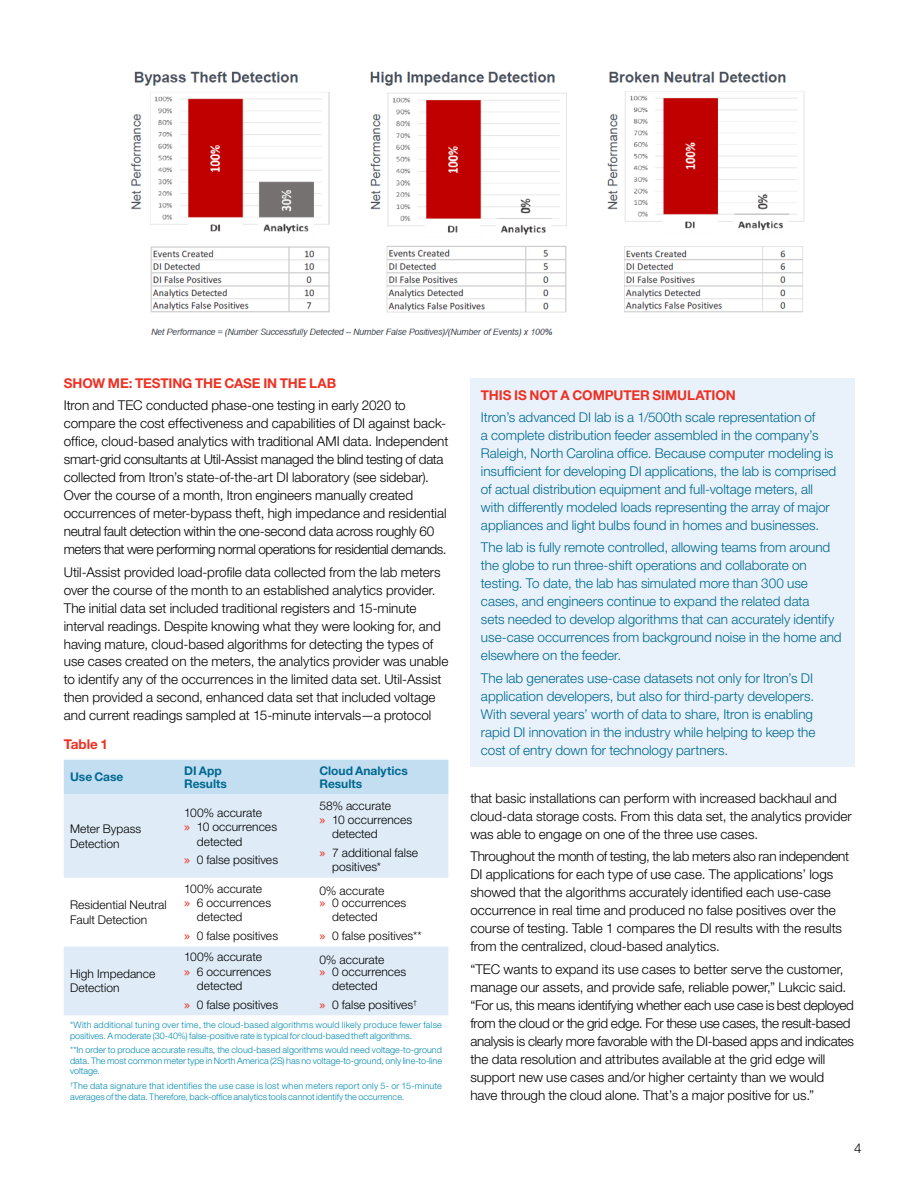
<style>
.page{position:relative;width:918px;height:1188px;background:#fff}
.page>*{position:absolute;margin:0;border:0;box-sizing:border-box;transform-origin:0 0}
.t1{font:300 13.5px/18px "Helvetica Neue LT Std";color:#000}
.t2{font:300 13.5px/18px "Helvetica Neue LT Std";color:#006991}
.t3{font:700 13.5px "Helvetica Neue LT Std";letter-spacing:-.01em;color:#ee3124}
.t4{font:300 12px/14.4px "Helvetica Neue LT Std";letter-spacing:.005em;color:#000}
.t5{font:700 12px/13.5px "Helvetica Neue LT Std";letter-spacing:-.005em;color:#006991}
.t6{font:300 9px/10.5px "Helvetica Neue LT Std";letter-spacing:.005em;color:#008aaf}
.s1{font-family:"Lucida Grande";font-weight:400;color:#ee3124}
</style>
<div class="page">
<div style="left:64px;top:760px;width:384px;height:35px;background:#c4def1"></div>
<svg style="left:64px;top:795px;width:384px;height:220px;fill:#dfecf7"></svg>
<img style="left:130px;top:71px;width:675px;height:266px">
<div style="left:470px;top:378px;width:385px;height:389px;background:#e9f2fa"></div>
<p class="t3" style="left:64px;top:375px;width:274px">SHOW ME: TESTING THE CASE IN THE LAB</p>
<p class="t1" style="left:64px;top:396px;width:386px">Itron and TEC conducted phase-one testing in early 2020 to compare the cost effectiveness and capabilities of DI against back&shy;office, cloud-based analytics with traditional AMI data. Independent smart-grid consultants at Util-Assist managed the blind testing of data collected from Itron’s state-of-the-art DI laboratory (see sidebar).<br>Over the course of a month, Itron engineers manually created occurrences of meter-bypass theft, high impedance and residential neutral fault detection within the one-second data across roughly 60 meters that were performing normal operations for residential demands.</p>
<p class="t1" style="left:64px;top:562px;width:386px">Util-Assist provided load-profile data collected from the lab meters over the course of the month to an established analytics provider.<br>The initial data set included traditional registers and 15-minute interval readings. Despite knowing what they were looking for, and having mature, cloud-based algorithms for detecting the types of use cases created on the meters, the analytics provider was unable to identify any of the occurrences in the limited data set. Util-Assist then provided a second, enhanced data set that included voltage and current readings sampled at 15-minute intervals—a protocol</p>
<p class="t3" style="left:64px;top:736px;width:46px">Table 1</p>
<p class="t5" style="left:70px;top:770px;width:55px">Use Case</p>
<p class="t5" style="left:184px;top:763px;width:44px">DI App<br>Results</p>
<p class="t5" style="left:319px;top:763px;width:90px">Cloud Analytics<br>Results</p>
<p class="t4" style="left:70px;top:822px;width:73px">Meter Bypass<br>Detection</p>
<p class="t4" style="left:319px;top:798px;width:73px">58% accurate</p>
<p class="t4" style="left:319px;top:812px;width:94px"><span class="s1">»</span> 10 occurrences</p>
<p class="t4" style="left:332px;top:827px;width:47px">detected</p>
<p class="t4" style="left:332px;top:845px;width:87px;text-indent:-13px"><span class="s1">»</span> 7 additional false positives*</p>
<p class="t4" style="left:184px;top:805px;width:79px">100% accurate</p>
<p class="t4" style="left:184px;top:819px;width:94px"><span class="s1">»</span> 10 occurrences</p>
<p class="t4" style="left:197px;top:834px;width:47px">detected</p>
<p class="t4" style="left:184px;top:852px;width:95px"><span class="s1">»</span> 0 false positives</p>
<p class="t4" style="left:70px;top:897px;width:98px">Residential Neutral<br>Fault Detection</p>
<p class="t4" style="left:184px;top:881px;width:79px">100% accurate</p>
<p class="t4" style="left:184px;top:895px;width:88px"><span class="s1">»</span> 6 occurrences</p>
<p class="t4" style="left:197px;top:910px;width:47px">detected</p>
<p class="t4" style="left:184px;top:928px;width:95px"><span class="s1">»</span> 0 false positives</p>
<p class="t4" style="left:319px;top:884px;width:88px;line-height:12.3px">0% accurate<br><span class="s1">»</span> 0 occurrences</p>
<p class="t4" style="left:319px;top:908px;width:104px;line-height:18.6px;text-indent:13px">detected<br><span class="s1">»</span> 0 false positives**</p>
<p class="t4" style="left:184px;top:950px;width:79px">100% accurate</p>
<p class="t4" style="left:184px;top:964px;width:88px"><span class="s1">»</span> 6 occurrences</p>
<p class="t4" style="left:197px;top:979px;width:47px">detected</p>
<p class="t4" style="left:184px;top:997px;width:95px"><span class="s1">»</span> 0 false positives</p>
<p class="t4" style="left:319px;top:953px;width:88px;line-height:12.3px">0% accurate<br><span class="s1">»</span> 0 occurrences</p>
<p class="t4" style="left:319px;top:976px;width:99px;line-height:18.6px;text-indent:13px">detected<br><span class="s1">»</span> 0 false positives<sup>†</sup></p>
<p class="t6" style="left:70px;top:1019px;width:373px">*With additional tuning over time, the cloud-based algorithms would likely produce fewer false positives. A moderate (30-40%) false-positive rate is typical for cloud-based theft algorithms.</p>
<p class="t6" style="left:70px;top:1045px;width:373px;text-align:justify">**In order to produce accurate results, the cloud-based algorithms would need voltage-to-ground data. The most common meter type in North America (2S) has no voltage-to-ground, only line-to-line voltage.</p>
<p class="t6" style="left:70px;top:1080px;width:373px"><sup>†</sup>The data signature that identifies the use case is lost when meters report only 5- or 15-minute averages of the data. Therefore, back-office analytics tools cannot identify the occurrence.</p>
<p class="t4" style="left:70px;top:966px;width:87px">High Impedance<br>Detection</p>
<p class="t3" style="left:481px;top:387px;width:256px">THIS IS NOT A COMPUTER SIMULATION</p>
<p class="t2" style="left:481px;top:408px;width:357px">Itron’s advanced DI lab is a 1/500th scale representation of<br>a complete distribution feeder assembled in the company’s Raleigh, North Carolina office. Because computer modeling is insufficient for developing DI applications, the lab is comprised of actual distribution equipment and full-voltage meters, all with differently modeled loads representing the array of major appliances and light bulbs found in homes and businesses.</p>
<p class="t2" style="left:481px;top:538px;width:362px">The lab is fully remote controlled, allowing teams from around the globe to run three-shift operations and collaborate on testing. To date, the lab has simulated more than 300 use cases, and engineers continue to expand the related data<br>sets needed to develop algorithms that can accurately identify use-case occurrences from background noise in the home and elsewhere on the feeder.</p>
<p class="t2" style="left:481px;top:669px;width:336px">The lab generates use-case datasets not only for Itron’s DI application developers, but also for third-party developers.<br>With several years’ worth of data to share, Itron is enabling rapid DI innovation in the industry while helping to keep the cost of entry down for technology partners.</p>
<p class="t1" style="left:470px;top:789px;width:383px">that basic installations can perform with increased backhaul and cloud-data storage costs. From this data set, the analytics provider was able to engage on one of the three use cases.</p>
<p class="t1" style="left:470px;top:847px;width:380px">Throughout the month of testing, the lab meters also ran independent DI applications for each type of use case. The applications’ logs showed that the algorithms accurately identified each use-case occurrence in real time and produced no false positives over the course of testing. Table 1 compares the DI results with the results from the centralized, cloud-based analytics.</p>
<p class="t1" style="left:470px;top:960px;width:385px">“TEC wants to expand its use cases to better serve the customer, manage our assets, and provide safe, reliable power,” Lukcic said. “For us, this means identifying whether each use case is best deployed from the cloud or the grid edge. For these use cases, the result-based analysis is clearly more favorable with the DI-based apps and indicates the data resolution and attributes available at the grid edge will support new use cases and/or higher certainty than we would have through the cloud alone. That’s a major positive for us.”</p>
<p class="t1" style="left:854px;top:1139px;width:9px">4</p>
</div>
